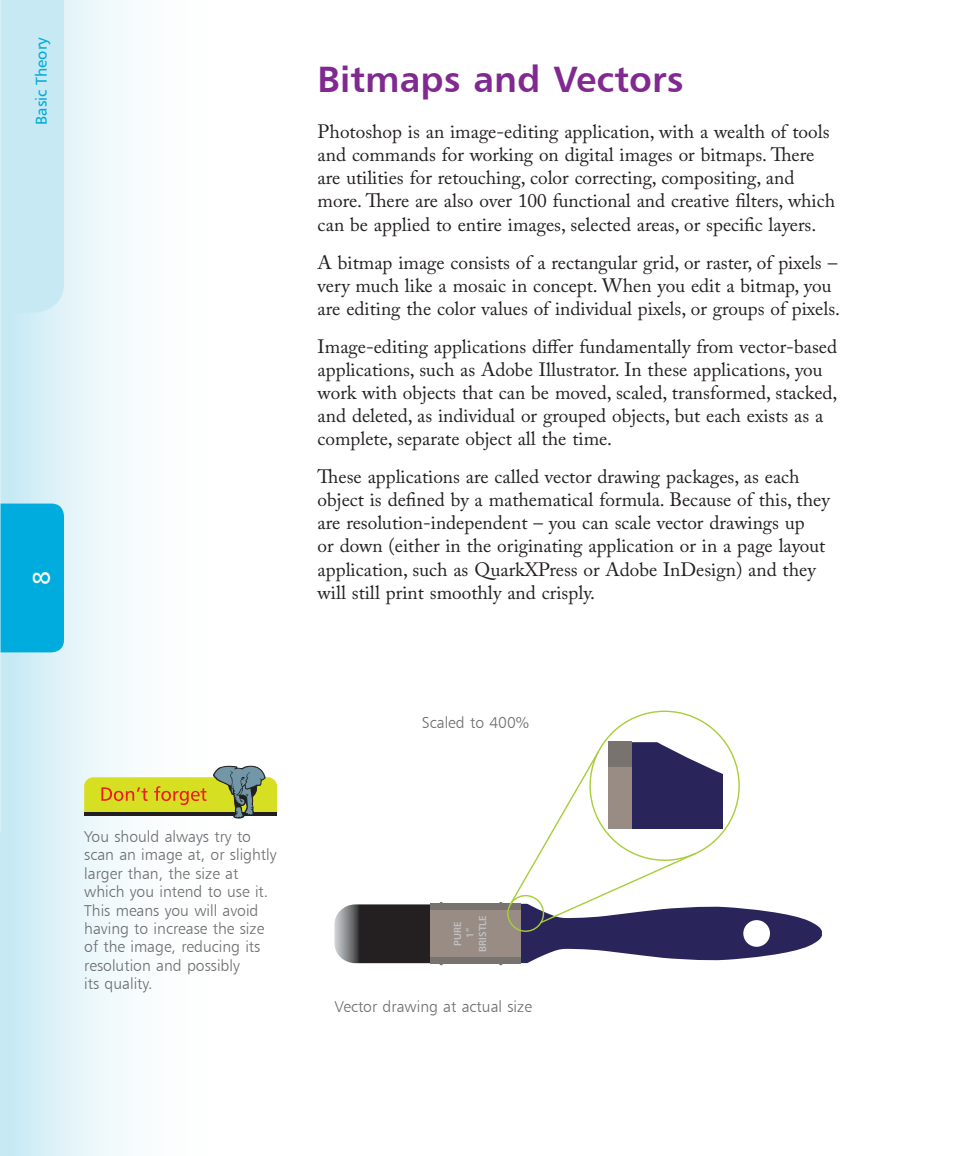
<style>
.page{position:relative;width:953px;height:1156px;background:#fff}
.page>*{position:absolute;margin:0;border:0;box-sizing:border-box;transform-origin:0 0}
.Heading{font:36.75px "Humanist 777 BT Bold B";color:#802990}
.t1{font:24.5px "Humanist 777 BT Roman B";color:#fff}
.Body_text{font:19.25px/23.1px "Adobe Caslon Pro";color:#231f20}
.Icontext{font:15.75px/18.4px "Humanist 777 BT Light B";color:#6c6d70}
.boxout_bullet{font:15.75px "Humanist 777 BT Roman B";color:#00acdd}
.t2{font:600 10.5px/12.6px "Myriad Pro";color:#bec1c4;text-align:center}
</style>
<div class="page">
<div style="left:0;top:0;width:288px;height:1156px;background:linear-gradient(to right,#d3eef6,#fff)"></div>
<svg style="left:0;top:0;width:64px;height:832px"></svg>
<svg style="left:84px;top:766px;width:193px;height:52px"></svg>
<svg style="left:334px;top:904px;width:97px;height:59px"></svg>
<div style="left:431px;top:903px;width:90px;height:61px;background:#797370"></div>
<hr style="left:439px;top:902px;width:4px;height:63px;background:#797370;border-radius:2px">
<div style="left:498px;top:902px;width:5px;height:63px;background:#797370;border-radius:2px"></div>
<div style="left:431px;top:910px;width:90px;height:47px;background:#998c85"></div>
<div style="left:507px;top:895px;width:37px;height:37px;border:1px solid #a6ce39;border-radius:50%"></div>
<svg style="left:508px;top:742px;width:314px;height:221px"></svg>
<p class="boxout_bullet" style="left:31px;top:125px;width:89px;rotate:-90deg">Basic Theory</p>
<p class="t1" style="left:26px;top:585px;width:16px;rotate:-90deg">8</p>
<p class="Heading" style="left:317px;top:56px;width:367px">Bitmaps and Vectors</p>
<p class="Body_text" style="left:317px;top:120px;width:519px">Photoshop is an image-editing application, with a wealth of tools and commands for working on digital images or bitmaps. There are utilities for retouching, color correcting, compositing, and more. There are also over 100 functional and creative filters, which can be applied to entire images, selected areas, or specific layers.</p>
<p class="Body_text" style="left:317px;top:250px;width:524px">A bitmap image consists of a rectangular grid, or raster, of pixels – very much like a mosaic in concept. When you edit a bitmap, you are editing the color values of individual pixels, or groups of pixels.</p>
<p class="Body_text" style="left:317px;top:335px;width:521px">Image-editing applications differ fundamentally from vector-based applications, such as Adobe Illustrator. In these applications, you work with objects that can be moved, scaled, transformed, stacked, and deleted, as individual or grouped objects, but each exists as a complete, separate object all the time.</p>
<p class="Body_text" style="left:317px;top:465px;width:513px">These applications are called vector drawing packages, as each object is defined by a mathematical formula. Because of this, they are resolution-independent – you can scale vector drawings up<br>or down (either in the originating application or in a page layout application, such as QuarkXPress or Adobe InDesign) and they will still print smoothly and crisply.</p>
<p class="Icontext" style="left:84px;top:827px;width:194px">You should always try to scan an image at, or slightly larger than, the size at which you intend to use it.<br>This means you will avoid having to increase the size of the image, reducing its resolution and possibly<br>its quality.</p>
<p class="Icontext" style="left:422px;top:713px;width:109px">Scaled to 400%</p>
<p class="t2" style="left:451px;top:951px;width:38px;rotate:-90deg">PURE<br>1”<br>BRISTLE</p>
<p class="Icontext" style="left:334px;top:997px;width:199px">Vector drawing at actual size</p>
</div>
